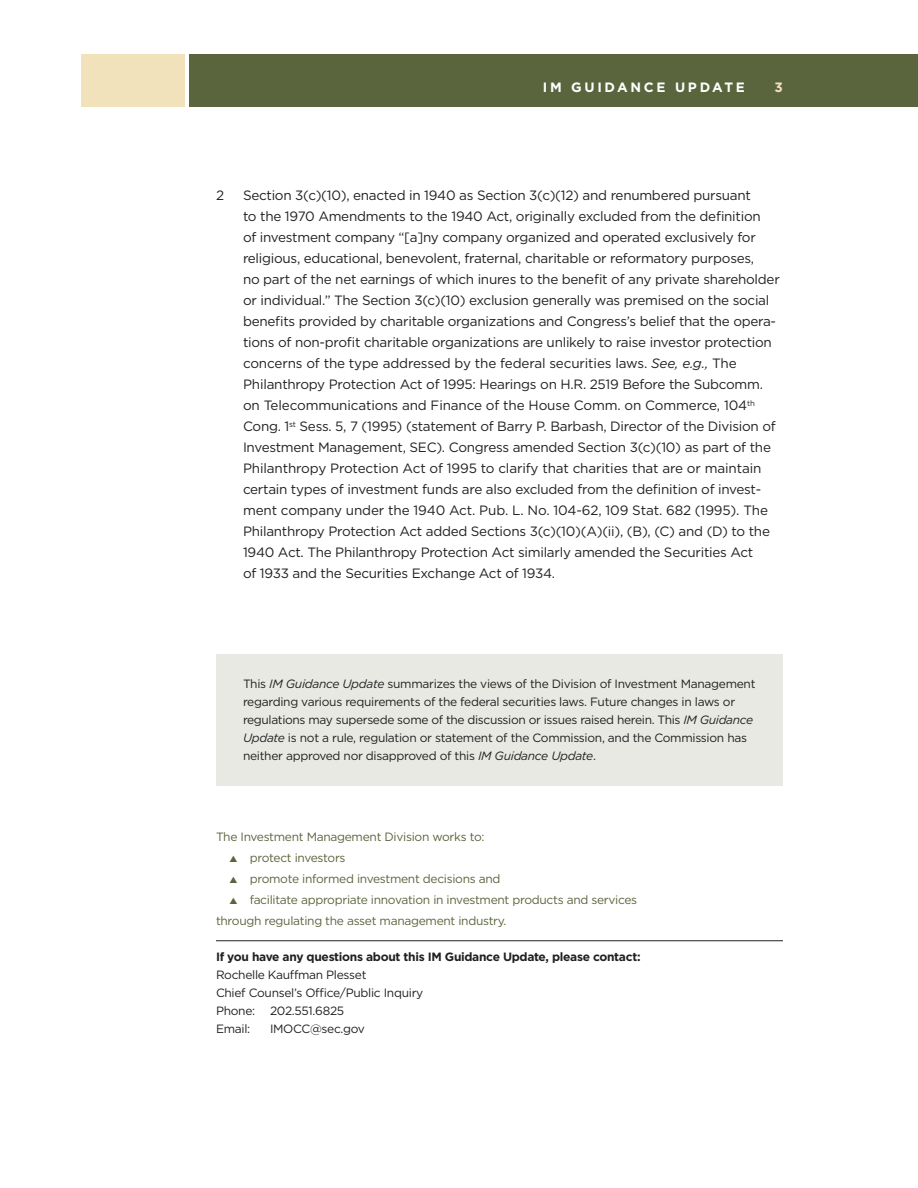
<style>
.page{position:relative;width:918px;height:1188px;background:#fff}
.page>*{position:absolute;margin:0;border:0;box-sizing:border-box;transform-origin:0 0}
.Endnote_Text{font:13.5px/21px "Gotham HTF";letter-spacing:-.02em;color:#231f20}
.t1{font:700 13.5px "Gotham HTF";letter-spacing:.2em;color:#fff}
.t2{font:700 13.5px "Gotham HTF";color:#f1e2bc}
.t3{font:12px/18px "Gotham HTF";letter-spacing:-.025em;color:#231f20}
.t4{font:12px "Gotham HTF";letter-spacing:-.025em;color:#5a653e}
.t5{font:700 12px "Gotham HTF";letter-spacing:-.025em;color:#231f20}
.s1{font-style:italic}
</style>
<div class="page">
<div style="left:81px;top:54px;width:104px;height:53px;background:#f1e2bc"></div>
<div style="left:189px;top:54px;width:729px;height:53px;background:#5a653e"></div>
<div style="left:216px;top:654px;width:567px;height:132px;background:#e8e9e2"></div>
<hr style="left:216px;top:941px;width:567px;height:1px;background:#231f20">
<p class="t1" style="left:543px;top:80px;width:204px">IM GUIDANCE UPDATE</p>
<p class="t2" style="left:775px;top:80px;width:10px">3</p>
<p class="Endnote_Text" style="left:216px;top:185px;width:10px">2</p>
<p class="Endnote_Text" style="left:243px;top:185px;width:538px">Section 3(c)(10), enacted in 1940 as Section 3(c)(12) and renumbered pursuant<br>to the 1970 Amendments to the 1940 Act, originally excluded from the definition<br>of investment company “[a]ny company organized and operated exclusively for religious, educational, benevolent, fraternal, charitable or reformatory purposes,<br>no part of the net earnings of which inures to the benefit of any private shareholder or individual.” The Section 3(c)(10) exclusion generally was premised on the social benefits provided by charitable organizations and Congress’s belief that the opera&shy;tions of non-profit charitable organizations are unlikely to raise investor protection concerns of the type addressed by the federal securities laws. <span class="s1">See, e.g.,</span> The Philanthropy Protection Act of 1995: Hearings on H.R. 2519 Before the Subcomm. on Telecommunications and Finance of the House Comm. on Commerce, 104<sup>th </sup>Cong. 1<sup>st</sup> Sess. 5, 7 (1995) (statement of Barry P. Barbash, Director of the Division of Investment Management, SEC). Congress amended Section 3(c)(10) as part of the Philanthropy Protection Act of 1995 to clarify that charities that are or maintain certain types of investment funds are also excluded from the definition of invest&shy;ment company under the 1940 Act. Pub. L. No. 104-62, 109 Stat. 682 (1995). The Philanthropy Protection Act added Sections 3(c)(10)(A)(ii), (B), (C) and (D) to the 1940 Act. The Philanthropy Protection Act similarly amended the Securities Act<br>of 1933 and the Securities Exchange Act of 1934.</p>
<p class="t3" style="left:243px;top:675px;width:514px">This <span class="s1">IM Guidance Update</span> summarizes the views of the Division of Investment Management regarding various requirements of the federal securities laws. Future changes in laws or regulations may supersede some of the discussion or issues raised herein. This <span class="s1">IM Guidance Update</span> is not a rule, regulation or statement of the Commission, and the Commission has neither approved nor disapproved of this <span class="s1">IM Guidance Update</span>.</p>
<p class="t4" style="left:216px;top:830px;width:270px">The Investment Management Division works to:</p>
<p class="t4" style="left:230px;top:851px;width:118px">▲ protect investors</p>
<p class="t4" style="left:230px;top:872px;width:273px">▲ promote informed investment decisions and</p>
<p class="t4" style="left:230px;top:893px;width:409px">▲ facilitate appropriate innovation in investment products and services</p>
<p class="t4" style="left:216px;top:914px;width:292px">through regulating the asset management industry.</p>
<p class="t5" style="left:216px;top:950px;width:426px">If you have any questions about this IM Guidance Update, please contact:</p>
<p class="t3" style="left:216px;top:966px;width:152px">Rochelle Kauffman Plesset</p>
<p class="t3" style="left:216px;top:984px;width:209px">Chief Counsel’s Office/Public Inquiry</p>
<p class="t3" style="left:216px;top:1002px;width:130px">Phone: 202.551.6825</p>
<p class="t3" style="left:216px;top:1020px;width:36px">Email:</p>
<p class="t3" style="left:270px;top:1020px;width:96px">IMOCC@sec.gov</p>
</div>
